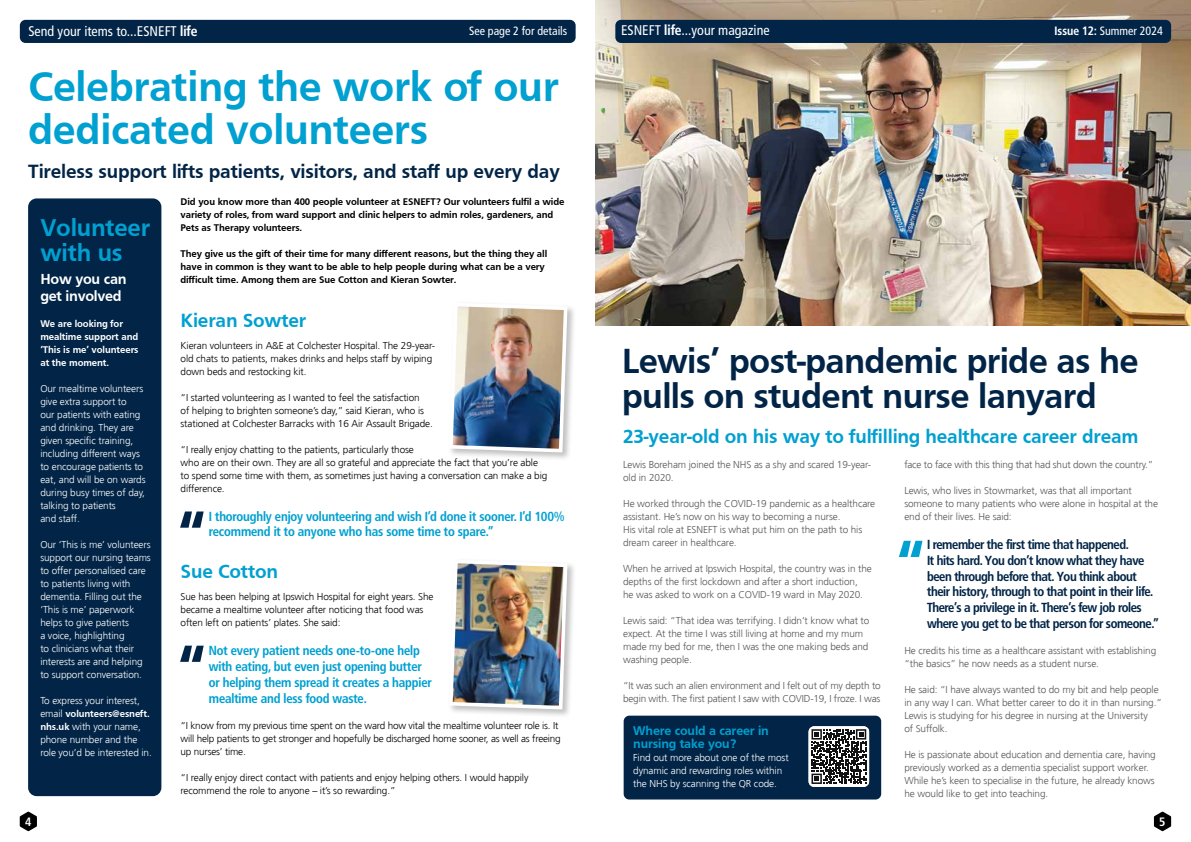
<style>
.page{position:relative;width:1191px;height:842px;background:#fff}
.page>*{position:absolute;margin:0;border:0;box-sizing:border-box;transform-origin:0 0}
.t1{font:700 43px/43px "Frutiger";letter-spacing:-.01em;color:#00a0d1}
.t2{font:700 36px/35.1px "Frutiger";letter-spacing:-.02em;color:#022547}
.t3{font:700 25px/25px "Frutiger";letter-spacing:-.01em;color:#00a0d1}
.t4{font:700 19.8px "Frutiger";letter-spacing:-.01em;color:#00a0d1}
.t5{font:700 19.8px "Frutiger";letter-spacing:-.01em;color:#022547}
.t6{font:700 15px/17px "Frutiger";letter-spacing:-.02em;color:#fff}
.t7{font:condensed 14px "Frutiger LT";color:#fff}
.t8{font:700 13px/15.8px "Frutiger Condensed BQ";letter-spacing:-.01em;color:#00a0d1}
.t9{font:700 13px/15.8px "Frutiger Condensed BQ";letter-spacing:-.03em;color:#022547}
.t10{font:700 13px/13px "Frutiger";letter-spacing:-.015em;color:#00a0d1}
.t11{font:condensed 12px "Frutiger LT";color:#fff}
.t12{font:700 12px "Frutiger Condensed BQ";color:#fff}
.t13{font:300 10px/13px "Frutiger";letter-spacing:-.01em;color:#58585a}
.t14{font:300 10px/13px "Frutiger";letter-spacing:-.01em;color:#000}
.t15{font:300 10px/13px "Frutiger";letter-spacing:-.01em;color:#fff}
.t16{font:700 10px/13px "Frutiger";letter-spacing:-.01em;color:#000}
.t17{font:700 10px/13px "Frutiger";letter-spacing:-.01em;color:#fff}
.s1{font-family:"Frutiger Condensed BQ";font-weight:700;font-stretch:normal}
.s2{font-weight:700}
</style>
<div class="page">
<div style="left:28px;top:198px;width:133px;height:598px;background:#022547;border-radius:9px"></div>
<img style="left:595px;top:0;width:596px;height:325px">
<div style="left:615px;top:20px;width:556px;height:23px;background:#022547;border-radius:6px"></div>
<div style="left:20px;top:20px;width:555px;height:23px;background:#022547;border-radius:6px"></div>
<svg style="left:1154px;top:812px;width:17px;height:19px"></svg>
<svg style="left:20px;top:812px;width:17px;height:19px"></svg>
<svg style="left:899px;top:541px;width:23px;height:16px"></svg>
<div style="left:623px;top:716px;width:258px;height:83px;background:#022547;border-radius:6px"></div>
<div style="left:447px;top:301px;width:129px;height:160px;background:#000;opacity:.25"></div>
<img style="left:447px;top:301px;width:122px;height:153px">
<svg style="left:180px;top:511px;width:24px;height:17px"></svg>
<svg style="left:180px;top:646px;width:24px;height:16px"></svg>
<div style="left:447px;top:558px;width:129px;height:160px;background:#000;opacity:.25"></div>
<img style="left:447px;top:558px;width:122px;height:153px">
<svg style="left:808px;top:726px;width:61px;height:61px;background:#7d7e7e"></svg>
<h3 class="t7" style="left:28px;top:23px;width:171px">Send your items to...ESNEFT <span class="s1">life</span></h3>
<p class="t11" style="left:469px;top:24px;width:100px">See page 2 for details</p>
<h3 class="t7" style="left:621px;top:22px;width:150px">ESNEFT <span class="s1">life</span>...your magazine</h3>
<p class="t11" style="left:1054px;top:24px;width:110px"><span class="s1">Issue 12:</span> Summer 2024</p>
<h1 class="t1" style="left:28px;top:64px;width:532px">Celebrating the work of our dedicated volunteers</h1>
<h3 class="t5" style="left:28px;top:160px;width:533px">Tireless support lifts patients, visitors, and staff up every day</h3>
<p class="t16" style="left:180px;top:195px;width:385px">Did you know more than 400 people volunteer at ESNEFT? Our volunteers fulfil a wide variety of roles, from ward support and clinic helpers to admin roles, gardeners, and<br>Pets as Therapy volunteers.</p>
<p class="t16" style="left:180px;top:247px;width:368px">They give us the gift of their time for many different reasons, but the thing they all have in common is they want to be able to help people during what can be a very difficult time. Among them are Sue Cotton and Kieran Sowter.</p>
<h3 class="t4" style="left:180px;top:309px;width:127px">Kieran Sowter</h3>
<p class="t14" style="left:180px;top:339px;width:256px">Kieran volunteers in A&amp;E at Colchester Hospital. The 29-year&shy;old chats to patients, makes drinks and helps staff by wiping down beds and restocking kit.</p>
<p class="t14" style="left:180px;top:391px;width:254px">“I started volunteering as I wanted to feel the satisfaction<br>of helping to brighten someone’s day,” said Kieran, who is stationed at Colchester Barracks with 16 Air Assault Brigade.</p>
<p class="t14" style="left:180px;top:443px;width:368px">“I really enjoy chatting to the patients, particularly those<br>who are on their own. They are all so grateful and appreciate the fact that you’re able to spend some time with them, as sometimes just having a conversation can make a big difference.</p>
<h3 class="t8" style="left:209px;top:508px;width:357px">I thoroughly enjoy volunteering and wish I’d done it sooner. I’d 100% recommend it to anyone who has some time to spare.”</h3>
<h3 class="t4" style="left:180px;top:560px;width:99px">Sue Cotton</h3>
<p class="t14" style="left:180px;top:591px;width:254px">Sue has been helping at Ipswich Hospital for eight years. She became a mealtime volunteer after noticing that food was often left on patients’ plates. She said:</p>
<h3 class="t8" style="left:209px;top:643px;width:224px">Not every patient needs one-to-one help with eating, but even just opening butter or helping them spread it creates a happier mealtime and less food waste.</h3>
<p class="t14" style="left:180px;top:719px;width:382px">“I know from my previous time spent on the ward how vital the mealtime volunteer role is. It will help patients to get stronger and hopefully be discharged home sooner, as well as freeing up nurses’ time.</p>
<p class="t14" style="left:180px;top:771px;width:349px">“I really enjoy direct contact with patients and enjoy helping others. I would happily recommend the role to anyone – it’s so rewarding.”</p>
<h3 class="t3" style="left:40px;top:215px;width:111px">Volunteer with us</h3>
<h3 class="t6" style="left:40px;top:271px;width:88px">How you can get involved</h3>
<p class="t17" style="left:40px;top:317px;width:100px">We are looking for mealtime support and ‘This is me’ volunteers at the moment.</p>
<p class="t15" style="left:40px;top:383px;width:107px">Our mealtime volunteers give extra support to<br>our patients with eating and drinking. They are given specific training, including different ways to encourage patients to eat, and will be on wards during busy times of day, talking to patients<br>and staff.</p>
<p class="t15" style="left:40px;top:539px;width:112px">Our ‘This is me’ volunteers support our nursing teams to offer personalised care to patients living with dementia. Filling out the ‘This is me’ paperwork helps to give patients<br>a voice, highlighting<br>to clinicians what their interests are and helping to support conversation.</p>
<p class="t15" style="left:40px;top:695px;width:113px">To express your interest, email <span class="s2">volunteers@esneft. nhs.uk</span> with your name, phone number and the role you’d be interested in.</p>
<h2 class="t2" style="left:621px;top:342px;width:518px">Lewis’ post-pandemic pride as he pulls on student nurse lanyard</h2>
<h3 class="t4" style="left:623px;top:425px;width:517px">23-year-old on his way to fulfilling healthcare career dream</h3>
<p class="t13" style="left:623px;top:458px;width:249px">Lewis Boreham joined the NHS as a shy and scared 19-year&shy;old in 2020.</p>
<p class="t13" style="left:623px;top:497px;width:254px">He worked through the COVID-19 pandemic as a healthcare assistant. He’s now on his way to becoming a nurse.<br>His vital role at ESNEFT is what put him on the path to his dream career in healthcare.</p>
<p class="t13" style="left:623px;top:562px;width:250px">When he arrived at Ipswich Hospital, the country was in the depths of the first lockdown and after a short induction,<br>he was asked to work on a COVID-19 ward in May 2020.</p>
<p class="t13" style="left:623px;top:614px;width:248px">Lewis said: “That idea was terrifying. I didn’t know what to expect. At the time I was still living at home and my mum made my bed for me, then I was the one making beds and washing people.</p>
<p class="t13" style="left:623px;top:679px;width:259px">“It was such an alien environment and I felt out of my depth to begin with. The first patient I saw with COVID-19, I froze. I was</p>
<h3 class="t10" style="left:633px;top:724px;width:137px">Where could a career in nursing take you?</h3>
<p class="t15" style="left:633px;top:751px;width:157px">Find out more about one of the most dynamic and rewarding roles within the NHS by scanning the QR code.</p>
<p class="t13" style="left:904px;top:458px;width:250px">face to face with this thing that had shut down the country.”</p>
<p class="t13" style="left:904px;top:484px;width:255px">Lewis, who lives in Stowmarket, was that all important someone to many patients who were alone in hospital at the end of their lives. He said:</p>
<p class="t9" style="left:927px;top:536px;width:233px">I remember the first time that happened.<br>It hits hard. You don’t know what they have been through before that. You think about their history, through to that point in their life.<br>There’s a privilege in it. There’s few job roles where you get to be that person for someone.”</p>
<p class="t13" style="left:904px;top:644px;width:253px">He credits his time as a healthcare assistant with establishing “the basics” he now needs as a student nurse.</p>
<p class="t13" style="left:904px;top:683px;width:259px">He said: “I have always wanted to do my bit and help people in any way I can. What better career to do it in than nursing.” Lewis is studying for his degree in nursing at the University<br>of Suffolk.</p>
<p class="t13" style="left:904px;top:748px;width:253px">He is passionate about education and dementia care, having previously worked as a dementia specialist support worker.<br>While he’s keen to specialise in the future, he already knows he would like to get into teaching.</p>
<p class="t12" style="left:25px;top:814px;width:8px">4</p>
<p class="t12" style="left:1159px;top:814px;width:8px">5</p>
</div>
